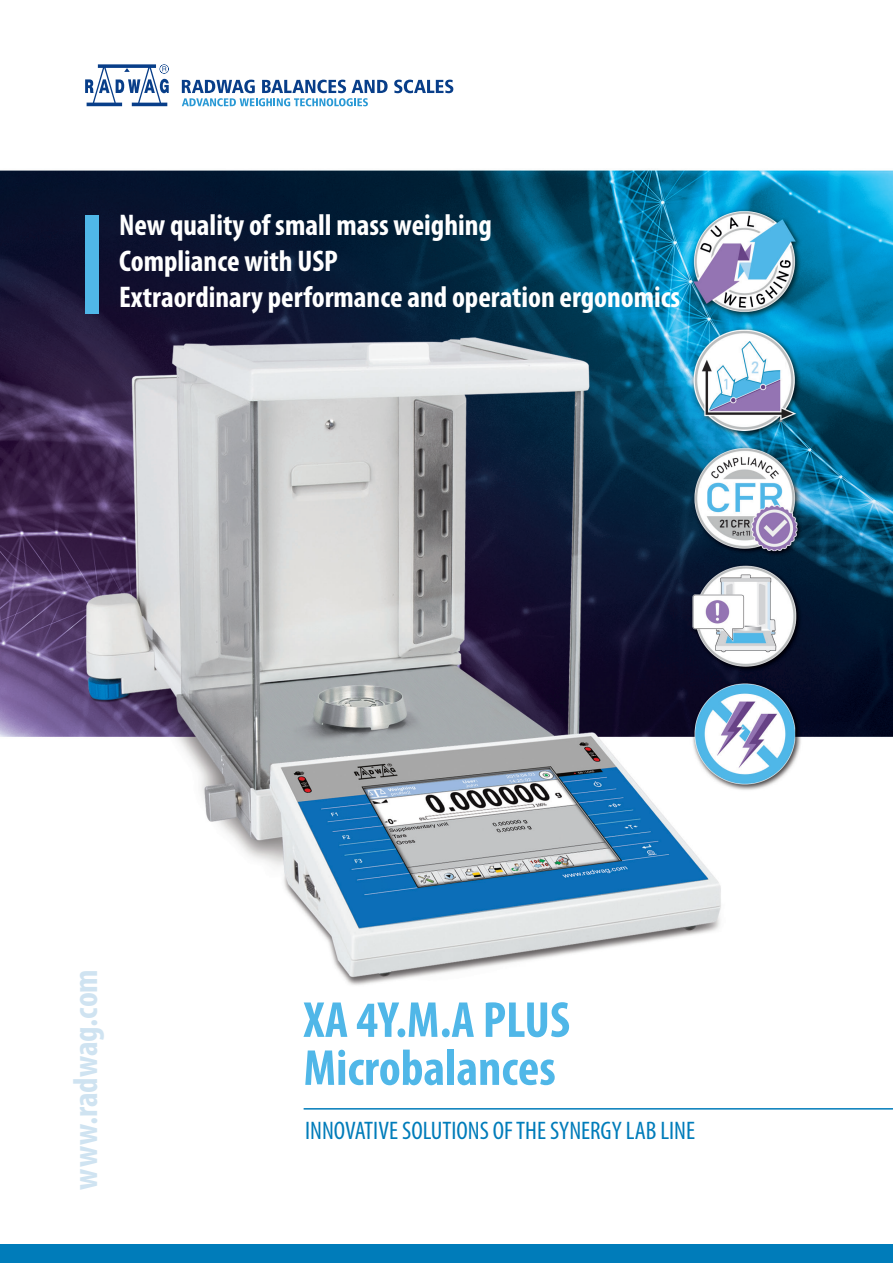
<style>
.page{position:relative;width:893px;height:1263px;background:#fff}
.page>*{position:absolute;margin:0;border:0;box-sizing:border-box;transform-origin:0 0}
.t1{font:700 condensed 51px/48px "Myriad Pro";color:#50b7e8}
.t2{font:700 condensed 34.5px "Myriad Pro";color:#cfe3f1}
.t3{font:700 condensed 30px/36px "Myriad Pro";color:#fff}
.t4{font:condensed 25.5px "Myriad Pro";color:#007cba}
</style>
<div class="page">
<img style="left:0;top:79px;width:893px;height:1166px">
<div style="left:0;top:1245px;width:893px;height:18px;background:#007cba"></div>
<hr style="left:304px;top:1108px;width:589px;height:1px;background:#007cba">
<div style="left:85px;top:215px;width:14px;height:98px;background:#50b7e8"></div>
<svg style="left:85px;top:64px;width:84px;height:42px"></svg>
<svg style="left:394px;top:80px;width:59px;height:13px"></svg>
<svg style="left:182px;top:80px;width:206px;height:26px"></svg>
<p class="t3" style="left:119px;top:206px;width:563px">New quality of small mass weighing<br>Compliance with USP<br>Extraordinary performance and operation ergonomics</p>
<p class="t2" style="left:64px;top:1189px;width:222px;rotate:-90deg">www.radwag.com</p>
<h1 class="t1" style="left:304px;top:995px;width:268px">XA 4Y.M.A PLUS<br>Microbalances</h1>
<p class="t4" style="left:305px;top:1115px;width:391px">INNOVATIVE SOLUTIONS OF THE SYNERGY LAB LINE</p>
</div>
